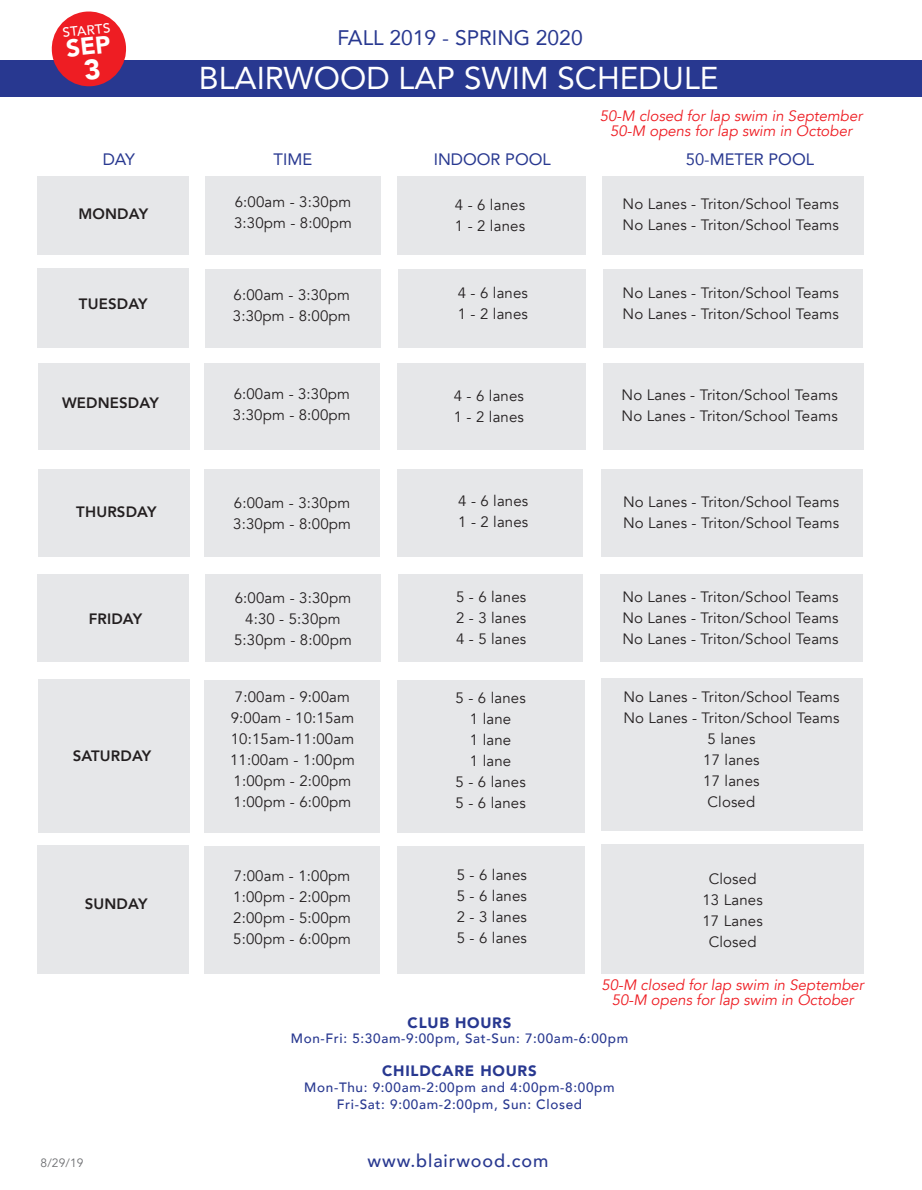
<style>
.page{position:relative;width:922px;height:1190px;background:#fff}
.page>*{position:absolute;margin:0;border:0;box-sizing:border-box;transform-origin:0 0}
.t1{font:31.5px "Avenir";color:#fff}
.t2{font:21px "Avenir";color:#283890}
.t3{font:500 18px "Avenir";letter-spacing:.05em;color:#283890}
.t4{font:16.5px "Avenir";color:#283890}
.t5{font:15px/21px "Avenir";letter-spacing:.01em;color:#231f20}
.t6{font:italic 15px/15px "Avenir";color:#ee1d23;text-align:center}
.t7{font:800 15px "Avenir";letter-spacing:.01em;color:#231f20}
.t8{font:900 15px "Avenir";letter-spacing:.05em;color:#283890}
.t9{font:500 13.5px/16.5px "Avenir";letter-spacing:.05em;color:#283890;text-align:center}
.t10{font:500 13.35px "Avenir";color:#fff}
.t11{font:12px "Avenir";color:#6c6d70}
</style>
<div class="page">
<div style="left:0;top:59px;width:922px;height:37px;background:#283890"></div>
<div style="left:205px;top:176px;width:176px;height:79px;background:#e6e7e9"></div>
<div style="left:37px;top:176px;width:151px;height:79px;background:#e6e7e9"></div>
<div style="left:398px;top:176px;width:188px;height:78px;background:#e6e7e9"></div>
<div style="left:602px;top:176px;width:261px;height:79px;background:#e6e7e9"></div>
<div style="left:205px;top:269px;width:176px;height:79px;background:#e6e7e9"></div>
<div style="left:37px;top:268px;width:151px;height:80px;background:#e6e7e9"></div>
<div style="left:398px;top:269px;width:187px;height:78px;background:#e6e7e9"></div>
<div style="left:603px;top:269px;width:260px;height:79px;background:#e6e7e9"></div>
<div style="left:204px;top:364px;width:176px;height:86px;background:#e6e7e9"></div>
<div style="left:38px;top:363px;width:151px;height:87px;background:#e6e7e9"></div>
<div style="left:397px;top:364px;width:188px;height:85px;background:#e6e7e9"></div>
<div style="left:603px;top:364px;width:260px;height:86px;background:#e6e7e9"></div>
<div style="left:204px;top:470px;width:176px;height:87px;background:#e6e7e9"></div>
<div style="left:38px;top:469px;width:151px;height:88px;background:#e6e7e9"></div>
<div style="left:397px;top:470px;width:185px;height:86px;background:#e6e7e9"></div>
<div style="left:601px;top:470px;width:262px;height:87px;background:#e6e7e9"></div>
<div style="left:205px;top:574px;width:176px;height:88px;background:#e6e7e9"></div>
<div style="left:37px;top:574px;width:151px;height:88px;background:#e6e7e9"></div>
<div style="left:397px;top:574px;width:185px;height:87px;background:#e6e7e9"></div>
<div style="left:600px;top:574px;width:263px;height:88px;background:#e6e7e9"></div>
<div style="left:204px;top:680px;width:176px;height:152px;background:#e6e7e9"></div>
<div style="left:38px;top:679px;width:151px;height:153px;background:#e6e7e9"></div>
<div style="left:397px;top:680px;width:188px;height:152px;background:#e6e7e9"></div>
<div style="left:601px;top:677px;width:262px;height:153px;background:#e6e7e9"></div>
<div style="left:204px;top:846px;width:176px;height:127px;background:#e6e7e9"></div>
<div style="left:38px;top:845px;width:151px;height:128px;background:#e6e7e9"></div>
<div style="left:397px;top:846px;width:188px;height:127px;background:#e6e7e9"></div>
<div style="left:601px;top:844px;width:262px;height:129px;background:#e6e7e9"></div>
<svg style="left:50px;top:11px;width:78px;height:76px"></svg>
<p class="t10" style="left:61px;top:21px;width:49px;rotate:-6deg">STARTS</p>
<h2 class="t2" style="left:337px;top:21px;width:247px">FALL 2019 - SPRING 2020</h2>
<h1 class="t1" style="left:199px;top:53px;width:521px">BLAIRWOOD LAP SWIM SCHEDULE</h1>
<p class="t6" style="left:600px;top:109px;width:264px">50-M closed for lap swim in September<br>50-M opens for lap swim in October</p>
<p class="t4" style="left:103px;top:146px;width:34px">DAY</p>
<p class="t4" style="left:274px;top:146px;width:40px">TIME</p>
<p class="t4" style="left:434px;top:146px;width:119px">INDOOR POOL</p>
<p class="t4" style="left:686px;top:146px;width:130px">50-METER POOL</p>
<p class="t5" style="left:234px;top:192px;width:119px">6:00am - 3:30pm<br>3:30pm - 8:00pm</p>
<p class="t5" style="left:455px;top:194px;width:72px">4 - 6 lanes<br>1 - 2 lanes</p>
<p class="t5" style="left:622px;top:193px;width:218px">No Lanes - Triton/School Teams<br>No Lanes - Triton/School Teams</p>
<p class="t7" style="left:78px;top:202px;width:71px">MONDAY</p>
<p class="t7" style="left:79px;top:292px;width:70px">TUESDAY</p>
<p class="t7" style="left:62px;top:390px;width:98px">WEDNESDAY</p>
<p class="t7" style="left:76px;top:499px;width:82px">THURSDAY</p>
<p class="t7" style="left:89px;top:607px;width:55px">FRIDAY</p>
<p class="t7" style="left:73px;top:743px;width:80px">SATURDAY</p>
<p class="t7" style="left:85px;top:891px;width:64px">SUNDAY</p>
<p class="t11" style="left:41px;top:1155px;width:44px">8/29/19</p>
<p class="t5" style="left:233px;top:284px;width:119px">6:00am - 3:30pm<br>3:30pm - 8:00pm</p>
<p class="t5" style="left:458px;top:282px;width:72px">4 - 6 lanes<br>1 - 2 lanes</p>
<p class="t5" style="left:622px;top:283px;width:218px">No Lanes - Triton/School Teams<br>No Lanes - Triton/School Teams</p>
<p class="t5" style="left:233px;top:383px;width:119px">6:00am - 3:30pm<br>3:30pm - 8:00pm</p>
<p class="t5" style="left:454px;top:385px;width:72px">4 - 6 lanes<br>1 - 2 lanes</p>
<p class="t5" style="left:621px;top:384px;width:218px">No Lanes - Triton/School Teams<br>No Lanes - Triton/School Teams</p>
<p class="t5" style="left:233px;top:493px;width:119px">6:00am - 3:30pm<br>3:30pm - 8:00pm</p>
<p class="t5" style="left:458px;top:490px;width:72px">4 - 6 lanes<br>1 - 2 lanes</p>
<p class="t5" style="left:623px;top:491px;width:218px">No Lanes - Triton/School Teams<br>No Lanes - Triton/School Teams</p>
<p class="t5" style="left:234px;top:587px;width:119px;text-align:center">6:00am - 3:30pm<br>4:30 - 5:30pm<br>5:30pm - 8:00pm</p>
<p class="t5" style="left:456px;top:586px;width:72px;text-align:justify">5 - 6 lanes 2 - 3 lanes 4 - 5 lanes</p>
<p class="t5" style="left:622px;top:586px;width:218px;text-align:justify">No Lanes - Triton/School Teams No Lanes - Triton/School Teams No Lanes - Triton/School Teams</p>
<p class="t5" style="left:230px;top:686px;width:126px;text-align:center">7:00am - 9:00am<br>9:00am - 10:15am<br>10:15am-11:00am<br>11:00am - 1:00pm<br>1:00pm - 2:00pm<br>1:00pm - 6:00pm</p>
<p class="t5" style="left:455px;top:687px;width:72px;text-align:center">5 - 6 lanes<br>1 lane<br>1 lane<br>1 lane<br>5 - 6 lanes<br>5 - 6 lanes</p>
<p class="t5" style="left:623px;top:686px;width:218px;text-align:center">No Lanes - Triton/School Teams<br>No Lanes - Triton/School Teams<br>5 lanes<br>17 lanes<br>17 lanes<br>Closed</p>
<p class="t5" style="left:233px;top:865px;width:119px;text-align:justify">7:00am - 1:00pm 1:00pm - 2:00pm 2:00pm - 5:00pm 5:00pm - 6:00pm</p>
<p class="t5" style="left:457px;top:864px;width:72px;text-align:justify">5 - 6 lanes 5 - 6 lanes 2 - 3 lanes 5 - 6 lanes</p>
<p class="t5" style="left:702px;top:868px;width:62px;text-align:center">Closed<br>13 Lanes<br>17 Lanes<br>Closed</p>
<p class="t6" style="left:601px;top:977px;width:264px">50-M closed for lap swim in September<br>50-M opens for lap swim in October</p>
<p class="t8" style="left:407px;top:1009px;width:105px">CLUB HOURS</p>
<p class="t9" style="left:291px;top:1028px;width:339px">Mon-Fri: 5:30am-9:00pm, Sat-Sun: 7:00am-6:00pm</p>
<p class="t8" style="left:382px;top:1057px;width:156px">CHILDCARE HOURS</p>
<p class="t9" style="left:304px;top:1078px;width:312px">Mon-Thu: 9:00am-2:00pm and 4:00pm-8:00pm<br>Fri-Sat: 9:00am-2:00pm, Sun: Closed</p>
<p class="t3" style="left:368px;top:1145px;width:182px">www.blairwood.com</p>
</div>
